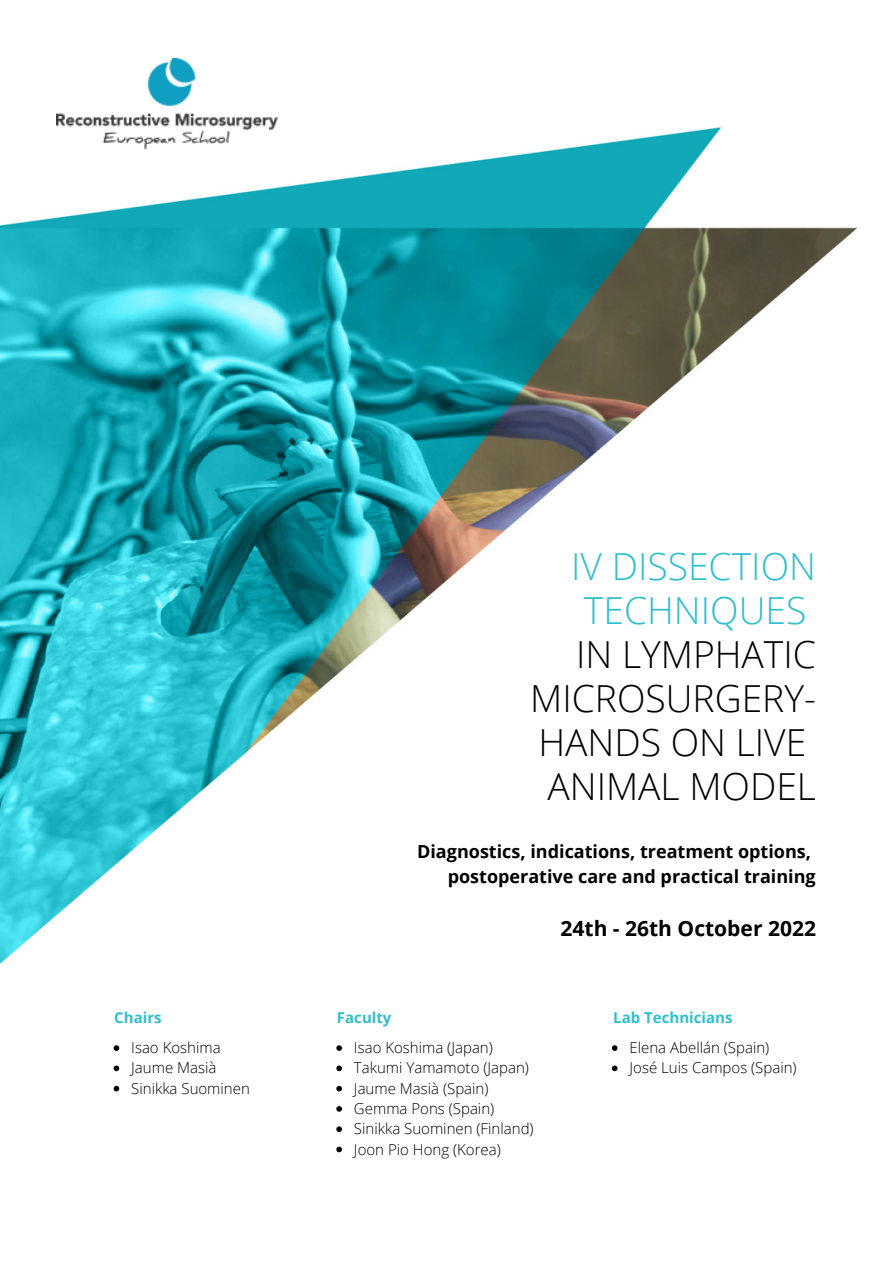
<style>
.page{position:relative;width:894px;height:1264px;background:#fff}
.page>*{position:absolute;margin:0;border:0;box-sizing:border-box;transform-origin:0 0}
.t1{font:300 37.2px "Open Sans";color:#000}
.t2{font:300 37.2px/44px "Open Sans";color:#2fbfcd;text-align:center}
.t3{font:700 21px "Open Sans";color:#000}
.t4{font:700 18px "Open Sans";color:#000}
.t5{font:300 15px "Open Sans";color:#000}
.t6{font:700 15px "Open Sans";color:#2fbfcd}
</style>
<div class="page">
<img style="left:0;top:125px;width:858px;height:839px">
<svg style="left:114px;top:1045px;width:5px;height:5px"></svg>
<svg style="left:114px;top:1065px;width:5px;height:6px"></svg>
<svg style="left:114px;top:1085px;width:5px;height:6px"></svg>
<svg style="left:336px;top:1045px;width:6px;height:5px"></svg>
<svg style="left:336px;top:1065px;width:6px;height:6px"></svg>
<svg style="left:336px;top:1085px;width:6px;height:6px"></svg>
<svg style="left:336px;top:1106px;width:6px;height:5px"></svg>
<svg style="left:336px;top:1126px;width:6px;height:5px"></svg>
<svg style="left:336px;top:1146px;width:6px;height:6px"></svg>
<svg style="left:611px;top:1045px;width:6px;height:5px"></svg>
<svg style="left:611px;top:1065px;width:6px;height:6px"></svg>
<img style="left:57px;top:59px;width:222px;height:90px">
<p class="t2" style="left:571px;top:543px;width:246px">IV DISSECTION<br>TECHNIQUES</p>
<p class="t1" style="left:576px;top:628px;width:241px">IN LYMPHATIC</p>
<p class="t1" style="left:530px;top:672px;width:287px">MICROSURGERY-</p>
<p class="t1" style="left:538px;top:716px;width:269px">HANDS ON LIVE</p>
<p class="t1" style="left:547px;top:760px;width:270px">ANIMAL MODEL</p>
<p class="t4" style="left:417px;top:839px;width:395px">Diagnostics, indications, treatment options,</p>
<p class="t4" style="left:447px;top:864px;width:369px">postoperative care and practical training</p>
<p class="t3" style="left:560px;top:913px;width:257px">24th - 26th October 2022</p>
<p class="t6" style="left:114px;top:1007px;width:49px">Chairs</p>
<p class="t6" style="left:337px;top:1007px;width:56px">Faculty</p>
<p class="t6" style="left:613px;top:1007px;width:121px">Lab Technicians</p>
<p class="t5" style="left:131px;top:1037px;width:91px">Isao Koshima</p>
<p class="t5" style="left:131px;top:1057px;width:87px">Jaume Masià</p>
<p class="t5" style="left:131px;top:1077px;width:120px">Sinikka Suominen</p>
<p class="t5" style="left:354px;top:1037px;width:140px">Isao Koshima (Japan)</p>
<p class="t5" style="left:354px;top:1057px;width:176px">Takumi Yamamoto (Japan)</p>
<p class="t5" style="left:354px;top:1077px;width:136px">Jaume Masià (Spain)</p>
<p class="t5" style="left:354px;top:1097px;width:142px">Gemma Pons (Spain)</p>
<p class="t5" style="left:354px;top:1118px;width:181px">Sinikka Suominen (Finland)</p>
<p class="t5" style="left:354px;top:1138px;width:148px">Joon Pio Hong (Korea)</p>
<p class="t5" style="left:629px;top:1037px;width:141px">Elena Abellán (Spain)</p>
<p class="t5" style="left:629px;top:1057px;width:169px">José Luis Campos (Spain)</p>
</div>
